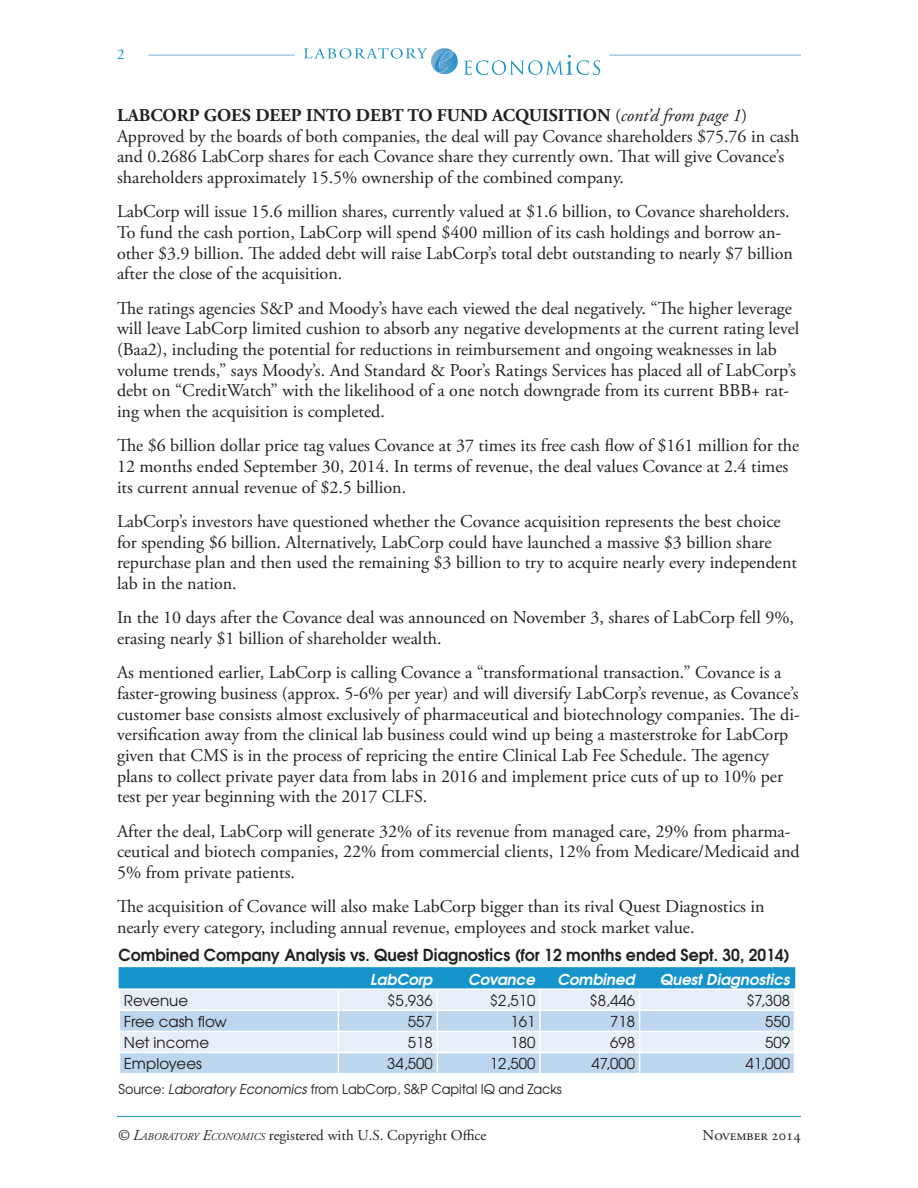
<style>
.page{position:relative;width:918px;height:1188px;background:#fff}
.page>*{position:absolute;margin:0;border:0;box-sizing:border-box;transform-origin:0 0}
.articletext{font:18px/20.7px "Adobe Garamond Pro";color:#231f20}
.articletext-2{font:700 18px "Adobe Garamond Pro";color:#231f20}
.articletext-3{font:700 16.5px "Te X Gyre Adventor";color:#231f20;scale:.95 1}
.articletext-4{font:15px "Te X Gyre Adventor";color:#231f20}
.t1{font:15px "Adobe Garamond Pro";color:#231f20}
.articletext-5{font:italic 700 15px "Te X Gyre Adventor";color:#fff}
.t2{font:15px "Adobe Garamond Pro";color:#1593cb}
.articletext-6{font:13.5px "Te X Gyre Adventor";color:#231f20;scale:.95 1}
.s1{font-weight:400}
.s2{font-weight:400;font-style:italic}
.s3{font-style:italic}
.s4{font-style:italic;font-size:10.5px}
</style>
<div class="page">
<svg style="left:304px;top:48px;width:154px;height:26px"></svg>
<svg style="left:464px;top:55px;width:136px;height:20px"></svg>
<hr style="left:148px;top:55px;width:147px;height:1px;background:#76b1db">
<hr style="left:609px;top:55px;width:192px;height:1px;background:#76b1db">
<hr style="left:117px;top:1116px;width:684px;height:1px;background:#1593cb">
<hr style="left:119px;top:967px;width:219px;height:2px;background:#1593cb">
<hr style="left:338px;top:967px;width:99px;height:2px;background:#1593cb">
<hr style="left:437px;top:967px;width:103px;height:2px;background:#1593cb">
<hr style="left:540px;top:967px;width:100px;height:2px;background:#1593cb">
<hr style="left:640px;top:967px;width:155px;height:2px;background:#1593cb">
<svg style="left:119px;top:968px;width:676px;height:106px;background:#afd5eb"></svg>
<hr style="left:119px;top:1031px;width:219px;height:1px;background:#fff">
<hr style="left:338px;top:1031px;width:99px;height:1px;background:#fff">
<hr style="left:437px;top:1031px;width:103px;height:1px;background:#fff">
<hr style="left:540px;top:1031px;width:100px;height:1px;background:#fff">
<hr style="left:640px;top:1031px;width:155px;height:1px;background:#fff">
<p class="t2" style="left:117px;top:45px;width:9px">2</p>
<p class="articletext-2" style="left:117px;top:105px;width:632px">LABCORP GOES DEEP INTO DEBT TO FUND ACQUISITION <span class="s1">(</span><span class="s2">cont’d from page 1</span><span class="s1">)</span></p>
<p class="articletext" style="left:117px;top:126px;width:684px">Approved by the boards of both companies, the deal will pay Covance shareholders $75.76 in cash and 0.2686 LabCorp shares for each Covance share they currently own. That will give Covance’s shareholders approximately 15.5% ownership of the combined company.</p>
<p class="articletext" style="left:117px;top:202px;width:677px">LabCorp will issue 15.6 million shares, currently valued at $1.6 billion, to Covance shareholders.<br>To fund the cash portion, LabCorp will spend $400 million of its cash holdings and borrow an&shy;other $3.9 billion. The added debt will raise LabCorp’s total debt outstanding to nearly $7 billion after the close of the acquisition.</p>
<p class="articletext" style="left:117px;top:298px;width:684px">The ratings agencies S&amp;P and Moody’s have each viewed the deal negatively. “The higher leverage will leave LabCorp limited cushion to absorb any negative developments at the current rating level (Baa2), including the potential for reductions in reimbursement and ongoing weaknesses in lab volume trends,” says Moody’s. And Standard &amp; Poor’s Ratings Services has placed all of LabCorp’s debt on “CreditWatch” with the likelihood of a one notch downgrade from its current BBB+ rat&shy;ing when the acquisition is completed.</p>
<p class="articletext" style="left:117px;top:436px;width:684px">The $6 billion dollar price tag values Covance at 37 times its free cash flow of $161 million for the<br>12 months ended September 30, 2014. In terms of revenue, the deal values Covance at 2.4 times its current annual revenue of $2.5 billion.</p>
<p class="articletext" style="left:117px;top:512px;width:682px">LabCorp’s investors have questioned whether the Covance acquisition represents the best choice for spending $6 billion. Alternatively, LabCorp could have launched a massive $3 billion share repurchase plan and then used the remaining $3 billion to try to acquire nearly every independent lab in the nation.</p>
<p class="articletext" style="left:117px;top:608px;width:679px">In the 10 days after the Covance deal was announced on November 3, shares of LabCorp fell 9%, erasing nearly $1 billion of shareholder wealth.</p>
<p class="articletext" style="left:117px;top:663px;width:684px">As mentioned earlier, LabCorp is calling Covance a “transformational transaction.” Covance is a faster-growing business (approx. 5-6% per year) and will diversify LabCorp’s revenue, as Covance’s customer base consists almost exclusively of pharmaceutical and biotechnology companies. The di&shy;versification away from the clinical lab business could wind up being a masterstroke for LabCorp given that CMS is in the process of repricing the entire Clinical Lab Fee Schedule. The agency plans to collect private payer data from labs in 2016 and implement price cuts of up to 10% per test per year beginning with the 2017 CLFS.</p>
<p class="articletext" style="left:117px;top:821px;width:684px">After the deal, LabCorp will generate 32% of its revenue from managed care, 29% from pharma&shy;ceutical and biotech companies, 22% from commercial clients, 12% from Medicare/Medicaid and<br>5% from private patients.</p>
<p class="articletext" style="left:117px;top:897px;width:649px">The acquisition of Covance will also make LabCorp bigger than its rival Quest Diagnostics in nearly every category, including annual revenue, employees and stock market value.</p>
<p class="articletext-3" style="left:119px;top:941px;width:708px">Combined Company Analysis vs. Quest Diagnostics (for 12 months ended Sept. 30, 2014)</p>
<p class="articletext-5" style="left:371px;top:966px;width:64px">LabCorp</p>
<p class="articletext-5" style="left:468px;top:966px;width:69px">Covance</p>
<p class="articletext-5" style="left:558px;top:966px;width:79px">Combined</p>
<p class="articletext-5" style="left:660px;top:966px;width:131px">Quest Diagnostics</p>
<p class="articletext-4" style="left:124px;top:988px;width:66px">Revenue</p>
<p class="articletext-4" style="left:387px;top:988px;width:47px">$5,936</p>
<p class="articletext-4" style="left:490px;top:988px;width:47px">$2,510</p>
<p class="articletext-4" style="left:589px;top:988px;width:47px">$8,446</p>
<p class="articletext-4" style="left:746px;top:988px;width:45px">$7,308</p>
<p class="articletext-4" style="left:124px;top:1010px;width:105px">Free cash flow</p>
<p class="articletext-4" style="left:408px;top:1010px;width:26px">557</p>
<p class="articletext-4" style="left:511px;top:1010px;width:26px">161</p>
<p class="articletext-4" style="left:610px;top:1010px;width:26px">718</p>
<p class="articletext-4" style="left:765px;top:1010px;width:26px">550</p>
<p class="articletext-4" style="left:124px;top:1031px;width:87px">Net income</p>
<p class="articletext-4" style="left:408px;top:1031px;width:26px">518</p>
<p class="articletext-4" style="left:511px;top:1031px;width:26px">180</p>
<p class="articletext-4" style="left:610px;top:1031px;width:26px">698</p>
<p class="articletext-4" style="left:765px;top:1031px;width:26px">509</p>
<p class="articletext-4" style="left:124px;top:1052px;width:80px">Employees</p>
<p class="articletext-4" style="left:387px;top:1052px;width:47px">34,500</p>
<p class="articletext-4" style="left:490px;top:1052px;width:47px">12,500</p>
<p class="articletext-4" style="left:591px;top:1052px;width:45px">47,000</p>
<p class="articletext-4" style="left:745px;top:1052px;width:46px">41,000</p>
<p class="articletext-6" style="left:119px;top:1078px;width:468px">Source: <span class="s3">Laboratory Economics</span> from LabCorp, S&amp;P Capital IQ and Zacks</p>
<p class="t1" style="left:117px;top:1127px;width:371px"><span class="s3">© L</span><span class="s4">ABORATORY</span> <span class="s3">E</span><span class="s4">CONOMICS</span> registered with U.S. Copyright Office</p>
<p class="t1" style="left:703px;top:1127px;width:100px">November 2014</p>
</div>
